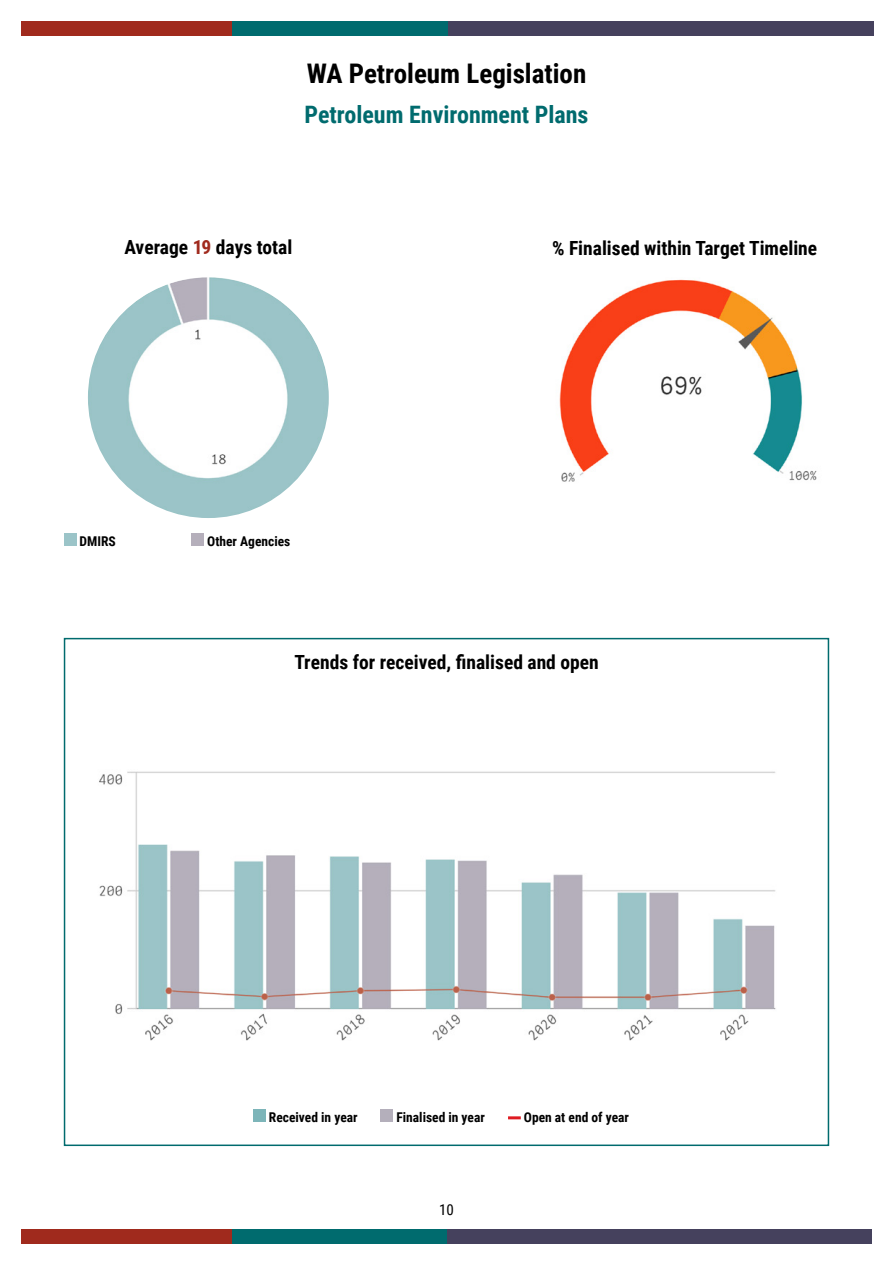
<style>
.page{position:relative;width:893px;height:1263px;background:#fff}
.page>*{position:absolute;margin:0;border:0;box-sizing:border-box;transform-origin:0 0}
._2__Sub_Heading{font:700 27px "Roboto Condensed";color:#000}
.Figure_heading{font:700 24px "Roboto Condensed";color:#006b6e}
.Table_heading{font:700 19.5px "Roboto Condensed";color:#000}
.t1{font:15px "Roboto Condensed";color:#000}
.Legend_text{font:700 13.5px "Roboto Condensed";color:#000}
.Legend_Text_23{font:700 13.5px "Roboto Condensed";color:#000}
.s1{color:#a02a1d}
</style>
<div class="page">
<div style="left:21px;top:21px;width:211px;height:14px;background:#a02a1d"></div>
<div style="left:447px;top:21px;width:427px;height:14px;background:#45415d"></div>
<div style="left:232px;top:21px;width:215px;height:14px;background:#006b6e"></div>
<div style="left:21px;top:1229px;width:211px;height:14px;background:#a02a1d"></div>
<div style="left:446px;top:1229px;width:426px;height:14px;background:#45415d"></div>
<div style="left:232px;top:1229px;width:214px;height:14px;background:#006b6e"></div>
<img style="left:88px;top:277px;width:241px;height:241px;border-radius:120px">
<div style="left:64px;top:533px;width:13px;height:13px;background:#9bc4c8"></div>
<div style="left:191px;top:533px;width:13px;height:13px;background:#b5afbb"></div>
<img style="left:559px;top:279px;width:258px;height:203px">
<img style="left:99px;top:771px;width:677px;height:270px">
<div style="left:253px;top:1109px;width:13px;height:13px;background:#7db5b9"></div>
<div style="left:381px;top:1109px;width:12px;height:13px;background:#b4afbb"></div>
<svg style="left:508px;top:1116px;width:13px;height:3px"></svg>
<h2 class="_2__Sub_Heading" style="left:307px;top:54px;width:281px">WA Petroleum Legislation</h2>
<p class="Figure_heading" style="left:304px;top:98px;width:286px">Petroleum Environment Plans</p>
<p class="Table_heading" style="left:124px;top:234px;width:169px">Average <span class="s1">19</span> days total</p>
<p class="Table_heading" style="left:552px;top:235px;width:267px">% Finalised within Target Timeline</p>
<p class="Legend_Text_23" style="left:80px;top:531px;width:38px">DMIRS</p>
<p class="Legend_Text_23" style="left:207px;top:531px;width:85px">Other Agencies</p>
<p class="Table_heading" style="left:294px;top:649px;width:306px">Trends for received, finalised and open</p>
<p class="Legend_text" style="left:269px;top:1108px;width:90px">Received in year</p>
<p class="Legend_text" style="left:396px;top:1108px;width:90px">Finalised in year</p>
<p class="Legend_text" style="left:524px;top:1108px;width:107px">Open at end of year</p>
<p class="t1" style="left:439px;top:1199px;width:16px">10</p>
</div>
